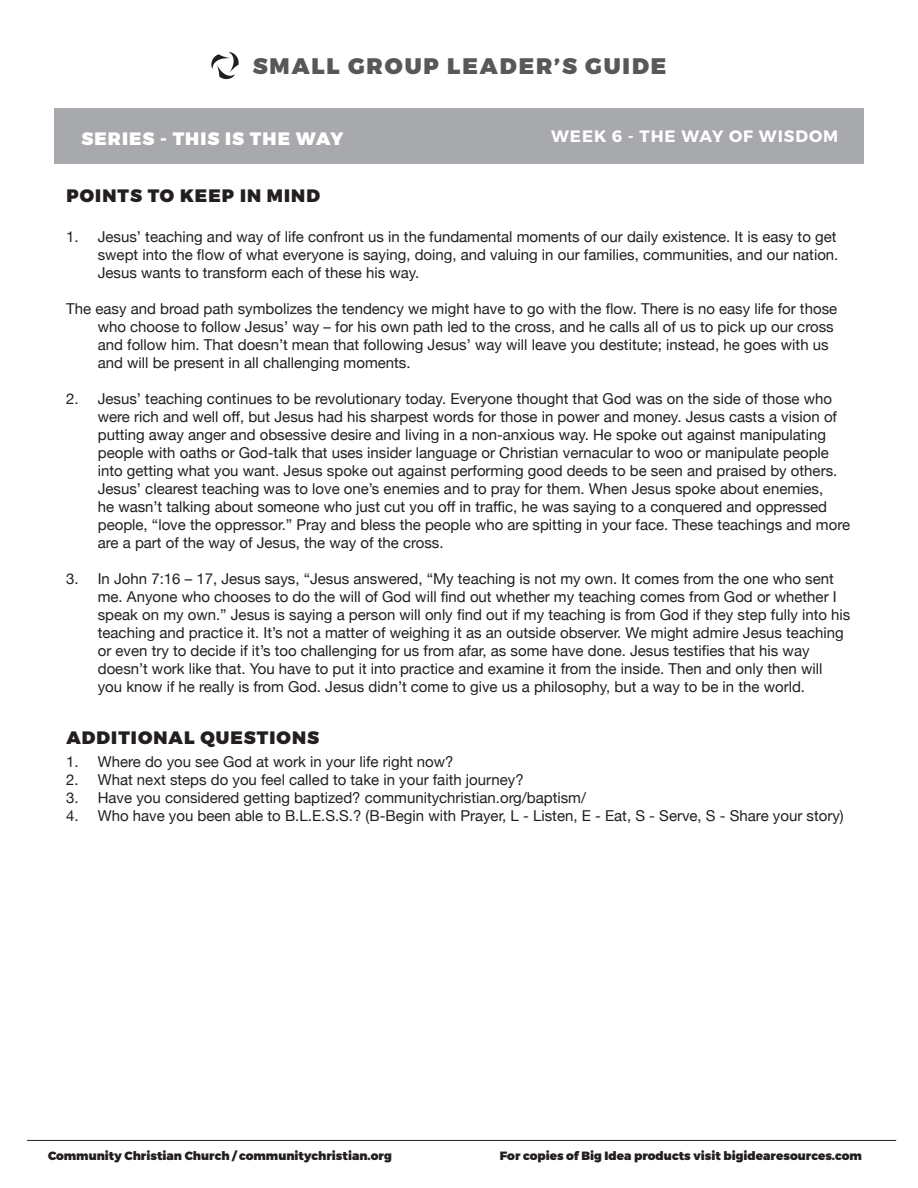
<style>
.page{position:relative;width:918px;height:1188px;background:#fff}
.page>*{position:absolute;margin:0;border:0;box-sizing:border-box;transform-origin:0 0}
.t1{font:900 22.5px "Montserrat";letter-spacing:.085em;color:#57585a}
.Title_medium{font:900 18px "Montserrat";letter-spacing:.06em;color:#231f20}
.Title_medium-2{font:900 18px "Montserrat";letter-spacing:.06em;color:#fff}
.Title_medium-3{font:700 16.5px "Montserrat";letter-spacing:.06em;color:#fff}
.Questions{font:15px/18px "Helvetica Neue";color:#231f20}
.t2{font:900 12px "Montserrat";color:#231f20}
</style>
<div class="page">
<hr style="left:27px;top:1140px;width:869px;height:1px;background:#231f20">
<div style="left:54px;top:108px;width:810px;height:55px;background:#a8a9ad"></div>
<svg style="left:211px;top:52px;width:28px;height:28px"></svg>
<h1 class="t1" style="left:253px;top:52px;width:415px">SMALL GROUP LEADER’S GUIDE</h1>
<p class="Title_medium-2" style="left:81px;top:127px;width:263px">SERIES - THIS IS THE WAY</p>
<p class="Title_medium-3" style="left:551px;top:126px;width:289px">WEEK 6 - THE WAY OF WISDOM</p>
<p class="Title_medium" style="left:66px;top:184px;width:255px">POINTS TO KEEP IN MIND</p>
<p class="Questions" style="left:98px;top:229px;width:742px;text-indent:-32px">1. Jesus’ teaching and way of life confront us in the fundamental moments of our daily existence. It is easy to get swept into the flow of what everyone is saying, doing, and valuing in our families, communities, and our nation.<br>Jesus wants to transform each of these his way.</p>
<p class="Questions" style="left:98px;top:301px;width:741px;text-indent:-32px">The easy and broad path symbolizes the tendency we might have to go with the flow. There is no easy life for those who choose to follow Jesus’ way – for his own path led to the cross, and he calls all of us to pick up our cross and follow him. That doesn’t mean that following Jesus’ way will leave you destitute; instead, he goes with us and will be present in all challenging moments.</p>
<p class="Questions" style="left:98px;top:391px;width:754px;text-indent:-32px">2. Jesus’ teaching continues to be revolutionary today. Everyone thought that God was on the side of those who were rich and well off, but Jesus had his sharpest words for those in power and money. Jesus casts a vision of putting away anger and obsessive desire and living in a non-anxious way. He spoke out against manipulating people with oaths or God-talk that uses insider language or Christian vernacular to woo or manipulate people into getting what you want. Jesus spoke out against performing good deeds to be seen and praised by others.<br>Jesus’ clearest teaching was to love one’s enemies and to pray for them. When Jesus spoke about enemies,<br>he wasn’t talking about someone who just cut you off in traffic, he was saying to a conquered and oppressed people, “love the oppressor.” Pray and bless the people who are spitting in your face. These teachings and more are a part of the way of Jesus, the way of the cross.</p>
<p class="Questions" style="left:98px;top:571px;width:754px;text-indent:-32px">3. In John 7:16 – 17, Jesus says, “Jesus answered, “My teaching is not my own. It comes from the one who sent me. Anyone who chooses to do the will of God will find out whether my teaching comes from God or whether I speak on my own.” Jesus is saying a person will only find out if my teaching is from God if they step fully into his teaching and practice it. It’s not a matter of weighing it as an outside observer. We might admire Jesus teaching or even try to decide if it’s too challenging for us from afar, as some have done. Jesus testifies that his way doesn’t work like that. You have to put it into practice and examine it from the inside. Then and only then will you know if he really is from God. Jesus didn’t come to give us a philosophy, but a way to be in the world.</p>
<p class="Title_medium" style="left:66px;top:727px;width:254px">ADDITIONAL QUESTIONS</p>
<p class="Questions" style="left:66px;top:753px;width:389px">1. Where do you see God at work in your life right now?</p>
<p class="Questions" style="left:66px;top:771px;width:459px">2. What next steps do you feel called to take in your faith journey?</p>
<p class="Questions" style="left:66px;top:789px;width:521px">3. Have you considered getting baptized? communitychristian.org/baptism/</p>
<p class="Questions" style="left:66px;top:807px;width:779px">4. Who have you been able to B.L.E.S.S.? (B-Begin with Prayer, L - Listen, E - Eat, S - Serve, S - Share your story)</p>
<p class="t2" style="left:48px;top:1148px;width:345px">Community Christian Church / communitychristian.org</p>
<p class="t2" style="left:500px;top:1148px;width:364px">For copies of Big Idea products visit bigidearesources.com</p>
</div>
